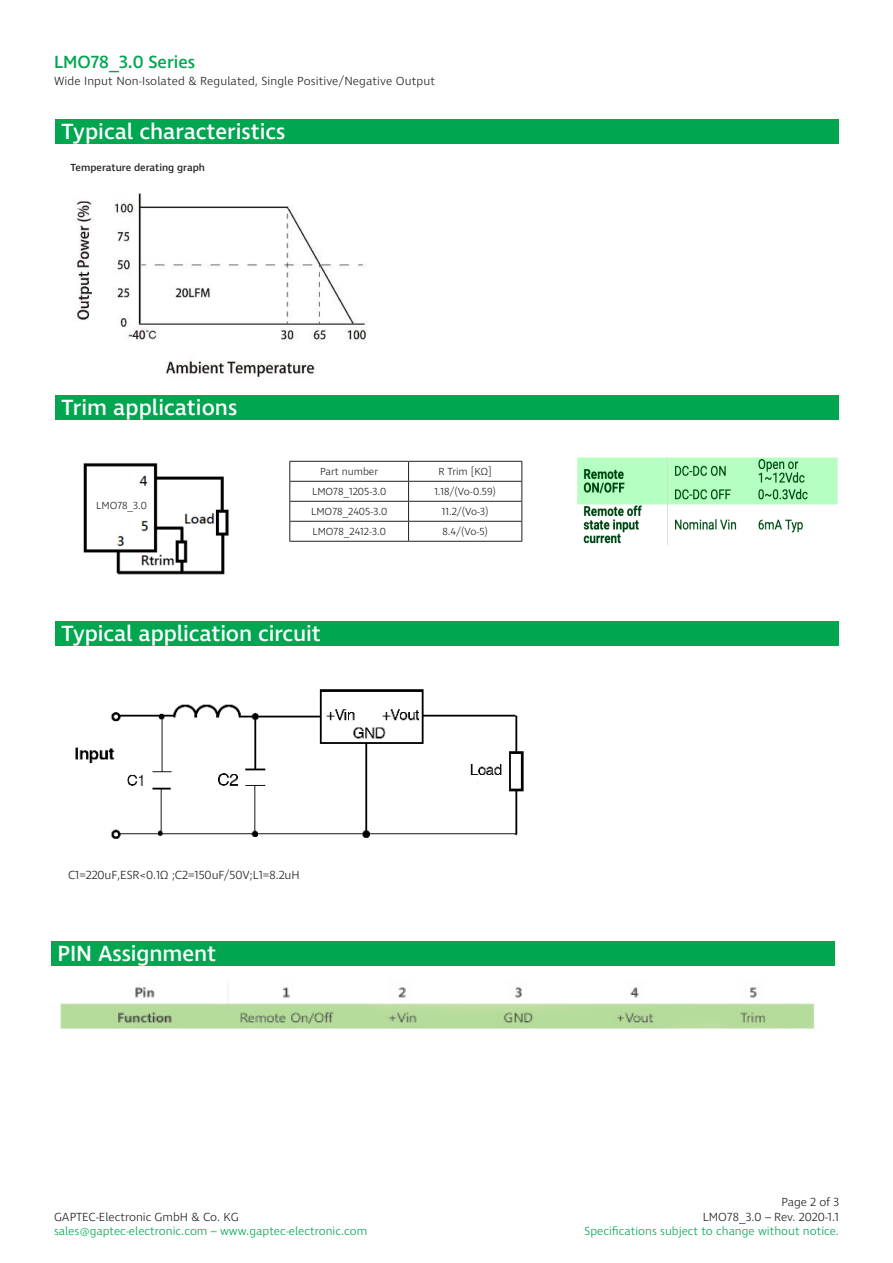
<style>
.page{position:relative;width:893px;height:1263px;background:#fff}
.page>*{position:absolute;margin:0;border:0;box-sizing:border-box;transform-origin:0 0}
.t1{font:500 22.5px "Ingra";letter-spacing:-.005em;color:#fff}
.t2{font:500 18px "Ingra";color:#00a650}
.t3{font:300 12px/14.4px "Ingra";color:#221f1f;text-align:right}
.t4{font:300 12px "Ingra";color:#00a650}
.t5{font:300 10.5px "Ingra";color:#221f1f}
.t6{font:500 10.5px "Ingra";color:#221f1f}
</style>
<div class="page">
<div style="left:55px;top:621px;width:784px;height:25px;background:#00a650"></div>
<img style="left:75px;top:689px;width:449px;height:150px">
<div style="left:51px;top:941px;width:784px;height:25px;background:#00a650"></div>
<img style="left:59px;top:987px;width:756px;height:42px">
<div style="left:55px;top:119px;width:784px;height:25px;background:#00a650"></div>
<div style="left:55px;top:395px;width:784px;height:25px;background:#00a650"></div>
<img style="left:74px;top:193px;width:294px;height:184px">
<hr style="left:289px;top:461px;width:120px;height:1px;background:#221f1f">
<hr style="left:409px;top:461px;width:113px;height:1px;background:#221f1f">
<hr style="left:289px;top:481px;width:120px;height:1px;background:#221f1f">
<hr style="left:409px;top:481px;width:113px;height:1px;background:#221f1f">
<hr style="left:289px;top:501px;width:120px;height:1px;background:#221f1f">
<hr style="left:409px;top:501px;width:113px;height:1px;background:#221f1f">
<hr style="left:289px;top:521px;width:120px;height:1px;background:#221f1f">
<svg style="left:289px;top:462px;width:1px;height:79px"></svg>
<hr style="left:409px;top:521px;width:113px;height:1px;background:#221f1f">
<svg style="left:408px;top:462px;width:1px;height:79px"></svg>
<svg style="left:521px;top:462px;width:1px;height:79px"></svg>
<hr style="left:289px;top:541px;width:120px;height:1px;background:#221f1f">
<hr style="left:409px;top:541px;width:113px;height:1px;background:#221f1f">
<img style="left:83px;top:463px;width:146px;height:112px">
<img style="left:578px;top:457px;width:260px;height:88px">
<h2 class="t2" style="left:54px;top:55px;width:143px">LMO78_3.0 Series</h2>
<p class="t3" style="left:54px;top:75px;width:382px">Wide Input Non-Isolated &amp; Regulated, Single Positive/Negative Output</p>
<h1 class="t1" style="left:62px;top:120px;width:225px">Typical characteristics</h1>
<p class="t6" style="left:71px;top:163px;width:136px">Temperature derating graph</p>
<h1 class="t1" style="left:62px;top:396px;width:177px">Trim applications</h1>
<p class="t5" style="left:96px;top:500px;width:52px">LMO78_3.0</p>
<p class="t5" style="left:320px;top:467px;width:59px">Part number</p>
<p class="t5" style="left:439px;top:467px;width:55px">R Trim [KΩ]</p>
<p class="t5" style="left:312px;top:487px;width:76px">LMO78_1205-3.0</p>
<p class="t5" style="left:434px;top:487px;width:63px">1.18/(Vo-0.59)</p>
<p class="t5" style="left:311px;top:507px;width:77px">LMO78_2405-3.0</p>
<p class="t5" style="left:442px;top:507px;width:48px">11.2/(Vo-3)</p>
<p class="t5" style="left:312px;top:527px;width:75px">LMO78_2412-3.0</p>
<p class="t5" style="left:442px;top:527px;width:47px">8.4/(Vo-5)</p>
<h1 class="t1" style="left:62px;top:622px;width:261px">Typical application circuit</h1>
<p class="t3" style="left:68px;top:868px;width:233px">C1=220uF,ESR&lt;0.1Ω ;C2=150uF/50V;L1=8.2uH</p>
<h1 class="t1" style="left:58px;top:943px;width:160px">PIN Assignment</h1>
<p class="t3" style="left:54px;top:1210px;width:186px">GAPTEC-Electronic GmbH &amp; Co. KG</p>
<p class="t4" style="left:54px;top:1225px;width:315px">sales@gaptec-electronic.com – www.gaptec-electronic.com</p>
<p class="t3" style="left:703px;top:1195px;width:138px">Page 2 of 3<br>LMO78_3.0 – Rev. 2020-1.1</p>
<p class="t4" style="left:585px;top:1225px;width:256px">Specifications subject to change without notice.</p>
</div>
